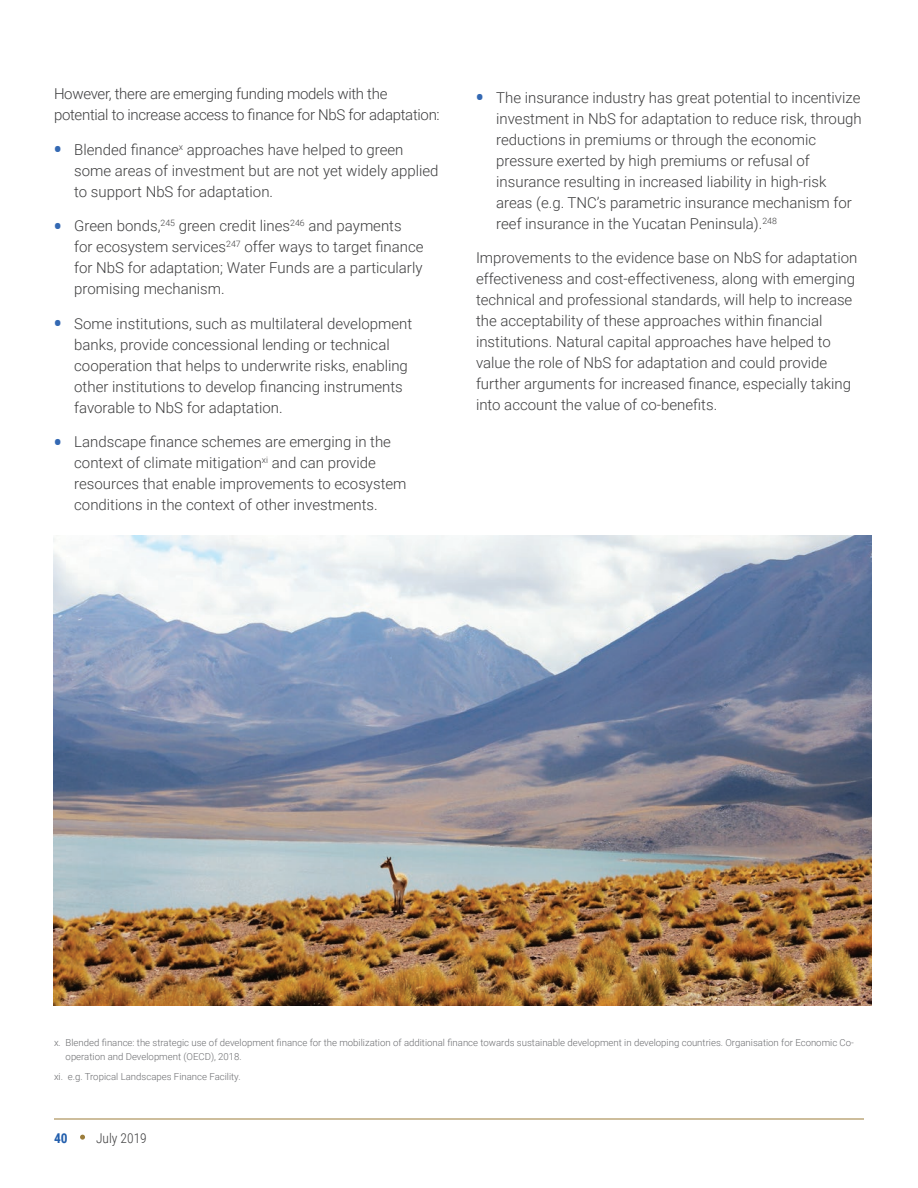
<style>
.page{position:relative;width:918px;height:1188px;background:#fff}
.page>*{position:absolute;margin:0;border:0;box-sizing:border-box;transform-origin:0 0}
.t1{font:300 15px/21px "Roboto";color:#3e3e3f}
.t2{font:300 15px/21px "Roboto";letter-spacing:-.02em;color:#3e3e3f}
.t3{font:300 13.5px "Roboto Condensed";color:#3e3e3f}
.t4{font:700 13.5px "Roboto Condensed";color:#235fad}
.t5{font:300 9.6px/13.5px "Roboto";color:#6c6d70}
.s1{font-family:"Open Sans";font-weight:700;font-size:19.5px;color:#3469b3}
</style>
<div class="page">
<hr style="left:54px;top:1119px;width:810px;height:1px;background:#9c7d3b">
<svg style="left:80px;top:1135px;width:5px;height:5px"></svg>
<img style="left:54px;top:536px;width:818px;height:470px">
<p class="t2" style="left:54px;top:83px;width:387px">However, there are emerging funding models with the potential to increase access to finance for NbS for adaptation:</p>
<p class="t1" style="left:74px;top:138px;width:366px;text-indent:-20px"><span class="s1">•</span> Blended finance<sup>x</sup> approaches have helped to green some areas of investment but are not yet widely applied to support NbS for adaptation.</p>
<p class="t1" style="left:74px;top:215px;width:351px;text-indent:-20px"><span class="s1">•</span> Green bonds,<sup>245</sup> green credit lines<sup>246</sup> and payments for ecosystem services<sup>247</sup> offer ways to target finance for NbS for adaptation; Water Funds are a particularly promising mechanism.</p>
<p class="t1" style="left:74px;top:312px;width:339px;text-indent:-20px"><span class="s1">•</span> Some institutions, such as multilateral development banks, provide concessional lending or technical cooperation that helps to underwrite risks, enabling other institutions to develop financing instruments favorable to NbS for adaptation.</p>
<p class="t1" style="left:74px;top:431px;width:334px;text-indent:-20px"><span class="s1">•</span> Landscape finance schemes are emerging in the context of climate mitigation<sup>xi</sup> and can provide resources that enable improvements to ecosystem conditions in the context of other investments.</p>
<p class="t1" style="left:496px;top:86px;width:367px;text-indent:-20px"><span class="s1">•</span> The insurance industry has great potential to incentivize investment in NbS for adaptation to reduce risk, through reductions in premiums or through the economic pressure exerted by high premiums or refusal of insurance resulting in increased liability in high-risk areas (e.g. TNC’s parametric insurance mechanism for reef insurance in the Yucatan Peninsula).<sup>248</sup></p>
<p class="t1" style="left:476px;top:247px;width:383px">Improvements to the evidence base on NbS for adaptation effectiveness and cost-effectiveness, along with emerging technical and professional standards, will help to increase the acceptability of these approaches within financial institutions. Natural capital approaches have helped to value the role of NbS for adaptation and could provide further arguments for increased finance, especially taking into account the value of co-benefits.</p>
<p class="t5" style="left:66px;top:1036px;width:790px;text-indent:-12px">x. Blended finance: the strategic use of development finance for the mobilization of additional finance towards sustainable development in developing countries. Organisation for Economic Co&shy;operation and Development (OECD), 2018.</p>
<p class="t5" style="left:54px;top:1069px;width:188px">xi. e.g. Tropical Landscapes Finance Facility.</p>
<p class="t4" style="left:54px;top:1128px;width:15px">40</p>
<p class="t3" style="left:96px;top:1128px;width:52px">July 2019</p>
</div>
